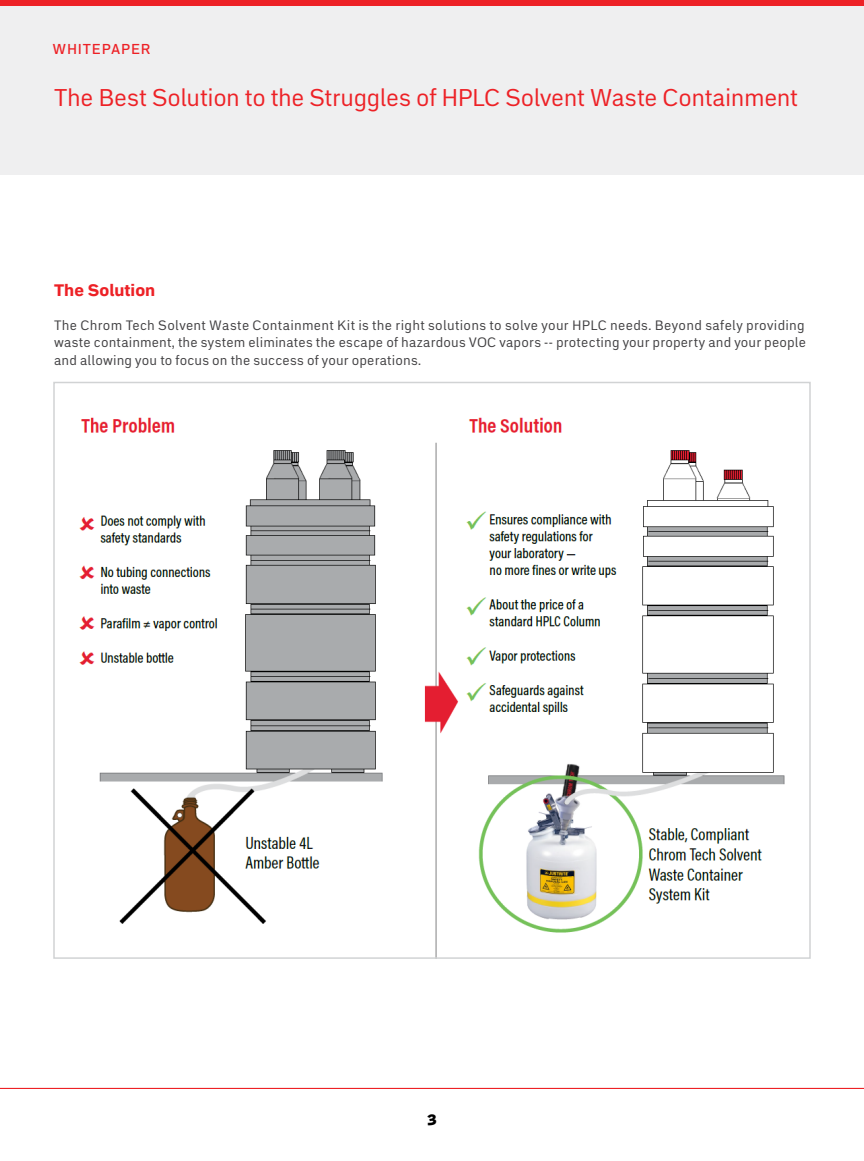
<style>
.page{position:relative;width:864px;height:1161px;background:#fff}
.page>*{position:absolute;margin:0;border:0;box-sizing:border-box;transform-origin:0 0}
.t1{font:24px "Embarcadero MVB Pro";letter-spacing:-.01em;color:#ed2126}
.Titles{font:700 expanded 16.5px "Embarcadero MVB Pro";color:#ed2126}
.t2{font:900 15px "Embarcadero MVB Pro";color:#000}
.t3{font:500 14.25px "Embarcadero MVB Pro";letter-spacing:.055em;color:#ed2126}
.span_columns{font:13.5px/17.2px "Embarcadero MVB Pro";letter-spacing:.015em;color:#414042;text-align:justify}
</style>
<div class="page">
<div style="left:0;top:0;width:864px;height:175px;background:#efeff0"></div>
<hr style="left:0;top:1088px;width:864px;height:1px;background:#ed2126">
<div style="left:0;top:0;width:864px;height:6px;background:#ed2126"></div>
<img style="left:79px;top:417px;width:706px;height:539px">
<p class="t3" style="left:53px;top:39px;width:99px">WHITEPAPER</p>
<h1 class="t1" style="left:54px;top:80px;width:745px">The Best Solution to the Struggles of HPLC Solvent Waste Containment</h1>
<p class="Titles" style="left:54px;top:278px;width:103px">The Solution</p>
<p class="span_columns" style="left:54px;top:316px;width:754px">The Chrom Tech Solvent Waste Containment Kit is the right solutions to solve your HPLC needs. Beyond safely providing waste containment, the system eliminates the escape of hazardous VOC vapors -- protecting your property and your people and allowing you to focus on the success of your operations.</p>
<p class="t2" style="left:427px;top:1107px;width:11px">3</p>
</div>
